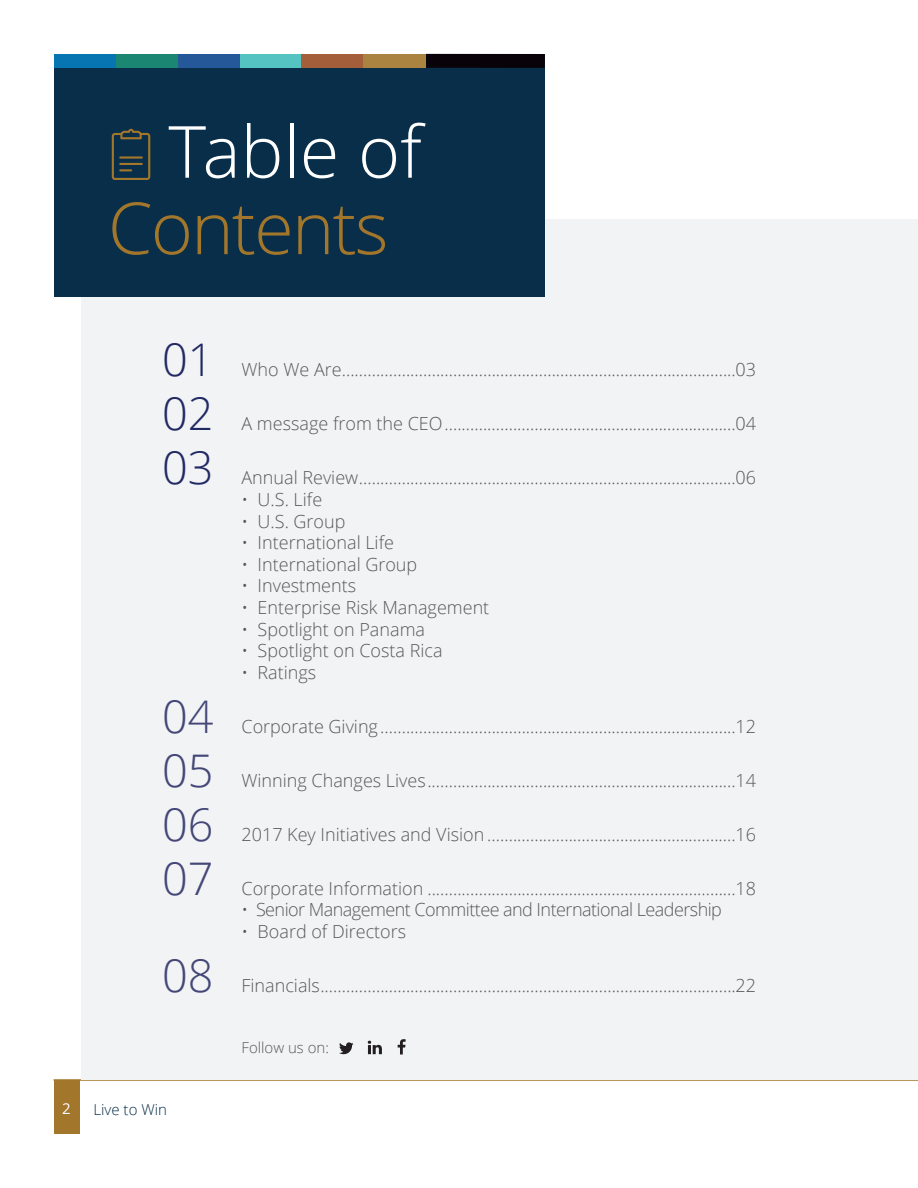
<style>
.page{position:relative;width:918px;height:1188px;background:#fff}
.page>*{position:absolute;margin:0;border:0;box-sizing:border-box;transform-origin:0 0}
.t1{font:300 72px "Open Sans";letter-spacing:-.025em;color:#a2762b}
.t2{font:300 72px "Open Sans";color:#fff}
.t3{font:300 45px "Open Sans";color:#444777}
.t4{font:300 45px "Open Sans";color:#222a64}
.t5{font:300 18px "Open Sans";color:#57585a}
.t6{font:300 18px "Open Sans";letter-spacing:-.03em;color:#57585a}
.t7{font:300 15px "Open Sans";color:#57585a}
.t8{font:300 15px "Open Sans";color:#082e4a}
.t9{font:15px "Open Sans";color:#fff}
</style>
<div class="page">
<div style="left:54px;top:1080px;width:26px;height:54px;background:#a2762b"></div>
<hr style="left:54px;top:1079px;width:864px;height:2px;background:#a2762b">
<div style="left:81px;top:219px;width:837px;height:860px;background:#f2f3f4"></div>
<div style="left:54px;top:54px;width:490px;height:243px;background:#082e4a"></div>
<svg style="left:112px;top:129px;width:38px;height:51px"></svg>
<div style="left:54px;top:54px;width:63px;height:14px;background:#0875b3"></div>
<div style="left:117px;top:54px;width:61px;height:14px;background:#1b8772"></div>
<div style="left:178px;top:54px;width:64px;height:14px;background:#255899"></div>
<div style="left:240px;top:54px;width:62px;height:14px;background:#55c3c2"></div>
<div style="left:302px;top:54px;width:63px;height:14px;background:#a45e39"></div>
<div style="left:363px;top:54px;width:63px;height:14px;background:#aa8341"></div>
<div style="left:426px;top:54px;width:119px;height:14px;background:#090208"></div>
<svg style="left:339px;top:1042px;width:15px;height:12px"></svg>
<svg style="left:368px;top:1041px;width:14px;height:13px"></svg>
<svg style="left:398px;top:1039px;width:8px;height:16px"></svg>
<h1 class="t2" style="left:168px;top:102px;width:255px">Table of</h1>
<h1 class="t1" style="left:108px;top:179px;width:282px">Contents</h1>
<h2 class="t4" style="left:162px;top:329px;width:53px">01</h2>
<h2 class="t4" style="left:162px;top:383px;width:53px">02</h2>
<h2 class="t4" style="left:162px;top:437px;width:53px">03</h2>
<h2 class="t3" style="left:162px;top:686px;width:53px">04</h2>
<h2 class="t3" style="left:162px;top:740px;width:53px">05</h2>
<h2 class="t3" style="left:162px;top:794px;width:53px">06</h2>
<h2 class="t3" style="left:162px;top:848px;width:53px">07</h2>
<h2 class="t3" style="left:162px;top:945px;width:53px">08</h2>
<p class="t9" style="left:62px;top:1098px;width:10px">2</p>
<p class="t8" style="left:94px;top:1099px;width:75px">Live to Win</p>
<p class="t5" style="left:242px;top:358px;width:516px">Who We Are ............................................................................................03</p>
<p class="t5" style="left:242px;top:412px;width:516px">A message from the CEO ....................................................................04</p>
<p class="t5" style="left:242px;top:466px;width:516px">Annual Review ........................................................................................06</p>
<p class="t5" style="left:242px;top:487px;width:82px">• U.S. Life</p>
<p class="t5" style="left:242px;top:509px;width:106px">• U.S. Group</p>
<p class="t5" style="left:242px;top:530px;width:154px">• International Life</p>
<p class="t5" style="left:242px;top:552px;width:177px">• International Group</p>
<p class="t5" style="left:242px;top:574px;width:116px">• Investments</p>
<p class="t5" style="left:242px;top:595px;width:249px">• Enterprise Risk Management</p>
<p class="t5" style="left:242px;top:617px;width:185px">• Spotlight on Panama</p>
<p class="t5" style="left:242px;top:638px;width:203px">• Spotlight on Costa Rica</p>
<p class="t5" style="left:242px;top:660px;width:76px">• Ratings</p>
<p class="t5" style="left:242px;top:714px;width:516px">Corporate Giving ...................................................................................12</p>
<p class="t5" style="left:242px;top:768px;width:516px">Winning Changes Lives ........................................................................14</p>
<p class="t5" style="left:242px;top:822px;width:516px">2017 Key Initiatives and Vision ..........................................................16</p>
<p class="t5" style="left:242px;top:876px;width:516px">Corporate Information ........................................................................18</p>
<p class="t6" style="left:242px;top:898px;width:482px">• Senior Management Committee and International Leadership</p>
<p class="t5" style="left:242px;top:919px;width:166px">• Board of Directors</p>
<p class="t5" style="left:242px;top:973px;width:516px">Financials .................................................................................................22</p>
<p class="t7" style="left:242px;top:1038px;width:89px">Follow us on:</p>
</div>
